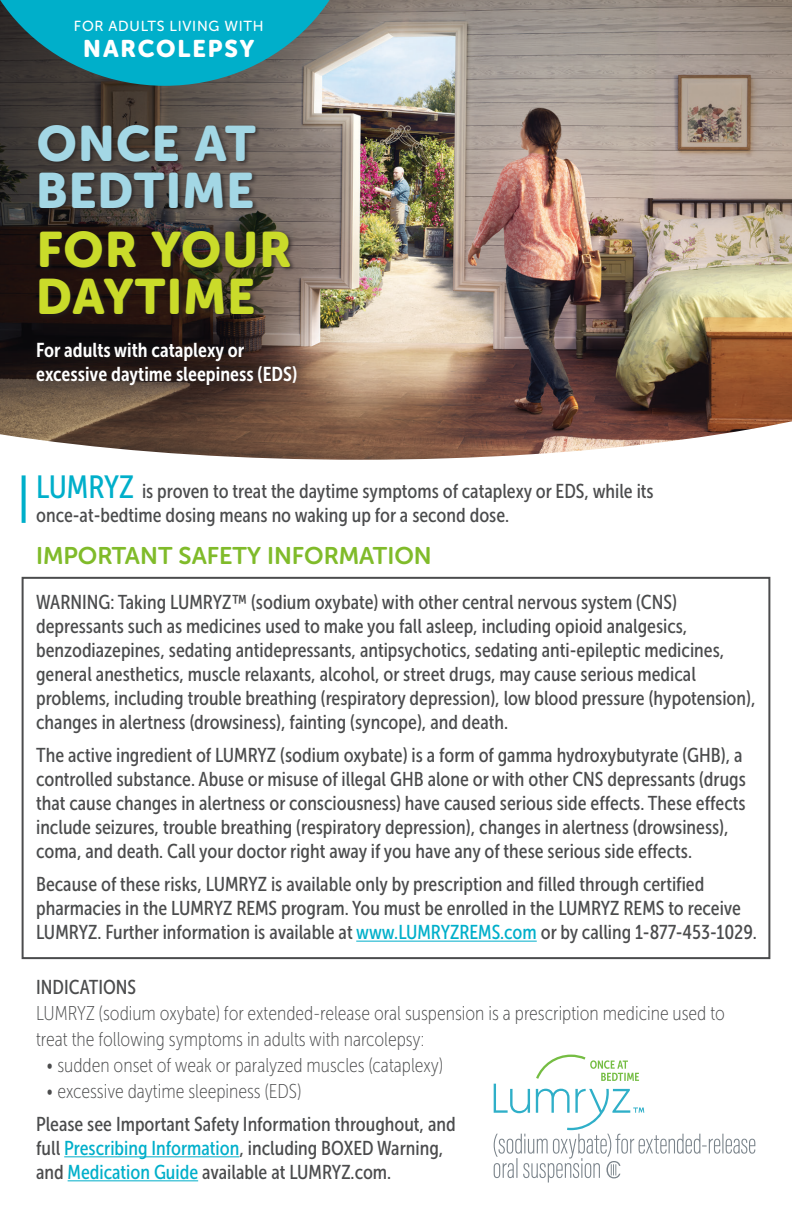
<style>
.page{position:relative;width:792px;height:1224px;background:#fff}
.page>*{position:absolute;margin:0;border:0;box-sizing:border-box;transform-origin:0 0}
.t1{font:49.4px/47px "Museo Sans Rounded 900";letter-spacing:.025em;color:#cadb2a}
.t2{font:49.4px/47px "Museo Sans Rounded 900";letter-spacing:.025em;color:#a3d7e5}
.t3{font:24px "Museo Sans Rounded 700";color:#80bb2a}
.t4{font:24px "Museo Sans Rounded 900";letter-spacing:.08em;color:#fff}
.t5{font:20px/24px "Museo Sans Cond 500";color:#4b4c4d}
.t6{font:20px/26px "Museo Sans Cond 100";color:#4b4c4d}
.t7{font:20px/24px "Museo Sans Cond 700";color:#fff}
.t8{font:14.4px "Museo Sans Rounded 500";letter-spacing:.05em;color:#fff}
.s1{font-size:32px;color:#00afca}
.s2{color:#00afca}
</style>
<div class="page">
<img style="left:0;top:0;width:792px;height:386px">
<svg style="left:0;top:386px;width:792px;height:137px"></svg>
<div style="left:36px;top:123px;width:260px;height:197px;background:#231f20;opacity:.75"></div>
<div style="left:27px;top:332px;width:281px;height:64px;background:#231f20;opacity:.75"></div>
<hr style="left:356px;top:941px;width:181px;height:1px;background:#00afca">
<div style="left:22px;top:577px;width:748px;height:382px;border:2px solid #4b4c4d"></div>
<hr style="left:64px;top:1156px;width:175px;height:1px;background:#00afca">
<hr style="left:68px;top:1180px;width:130px;height:1px;background:#00afca">
<svg style="left:494px;top:1055px;width:261px;height:128px"></svg>
<svg style="left:22px;top:475px;width:4px;height:48px"></svg>
<svg style="left:0;top:0;width:332px;height:86px;background:#1b93a4"></svg>
<p class="t8" style="left:74px;top:18px;width:191px">FOR ADULTS LIVING WITH</p>
<p class="t4" style="left:83px;top:35px;width:173px">NARCOLEPSY</p>
<p class="t2" style="left:36px;top:121px;width:221px">ONCE AT<br>BEDTIME</p>
<p class="t1" style="left:36px;top:227px;width:257px">FOR YOUR<br>DAYTIME</p>
<p class="t7" style="left:36px;top:338px;width:263px">For adults with cataplexy or excessive daytime sleepiness (EDS)</p>
<p class="t5" style="left:36px;top:479px;width:619px"><span class="s1">LUMRYZ</span> is proven to treat the daytime symptoms of cataplexy or EDS, while its once-at-bedtime dosing means no waking up for a second dose.</p>
<p class="t3" style="left:36px;top:542px;width:397px">IMPORTANT SAFETY INFORMATION</p>
<p class="t5" style="left:36px;top:590px;width:721px">WARNING: Taking LUMRYZ™ (sodium oxybate) with other central nervous system (CNS) depressants such as medicines used to make you fall asleep, including opioid analgesics, benzodiazepines, sedating antidepressants, antipsychotics, sedating anti-epileptic medicines, general anesthetics, muscle relaxants, alcohol, or street drugs, may cause serious medical problems, including trouble breathing (respiratory depression), low blood pressure (hypotension), changes in alertness (drowsiness), fainting (syncope), and death.</p>
<p class="t5" style="left:36px;top:743px;width:711px">The active ingredient of LUMRYZ (sodium oxybate) is a form of gamma hydroxybutyrate (GHB), a controlled substance. Abuse or misuse of illegal GHB alone or with other CNS depressants (drugs that cause changes in alertness or consciousness) have caused serious side effects. These effects include seizures, trouble breathing (respiratory depression), changes in alertness (drowsiness), coma, and death. Call your doctor right away if you have any of these serious side effects.</p>
<p class="t5" style="left:36px;top:872px;width:722px">Because of these risks, LUMRYZ is available only by prescription and filled through certified pharmacies in the LUMRYZ REMS program. You must be enrolled in the LUMRYZ REMS to receive<br>LUMRYZ. Further information is available at <span class="s2">www.LUMRYZREMS.com</span> or by calling 1-877-453-1029.</p>
<p class="t5" style="left:36px;top:975px;width:102px">INDICATIONS</p>
<p class="t6" style="left:36px;top:1000px;width:690px">LUMRYZ (sodium oxybate) for extended-release oral suspension is a prescription medicine used to treat the following symptoms in adults with narcolepsy:</p>
<p class="t6" style="left:46px;top:1052px;width:399px">• sudden onset of weak or paralyzed muscles (cataplexy)</p>
<p class="t6" style="left:46px;top:1078px;width:257px">• excessive daytime sleepiness (EDS)</p>
<p class="t5" style="left:36px;top:1112px;width:421px">Please see Important Safety Information throughout, and full <span class="s2">Prescribing Information</span>, including BOXED Warning, and <span class="s2">Medication Guide</span> available at LUMRYZ.com.</p>
</div>
